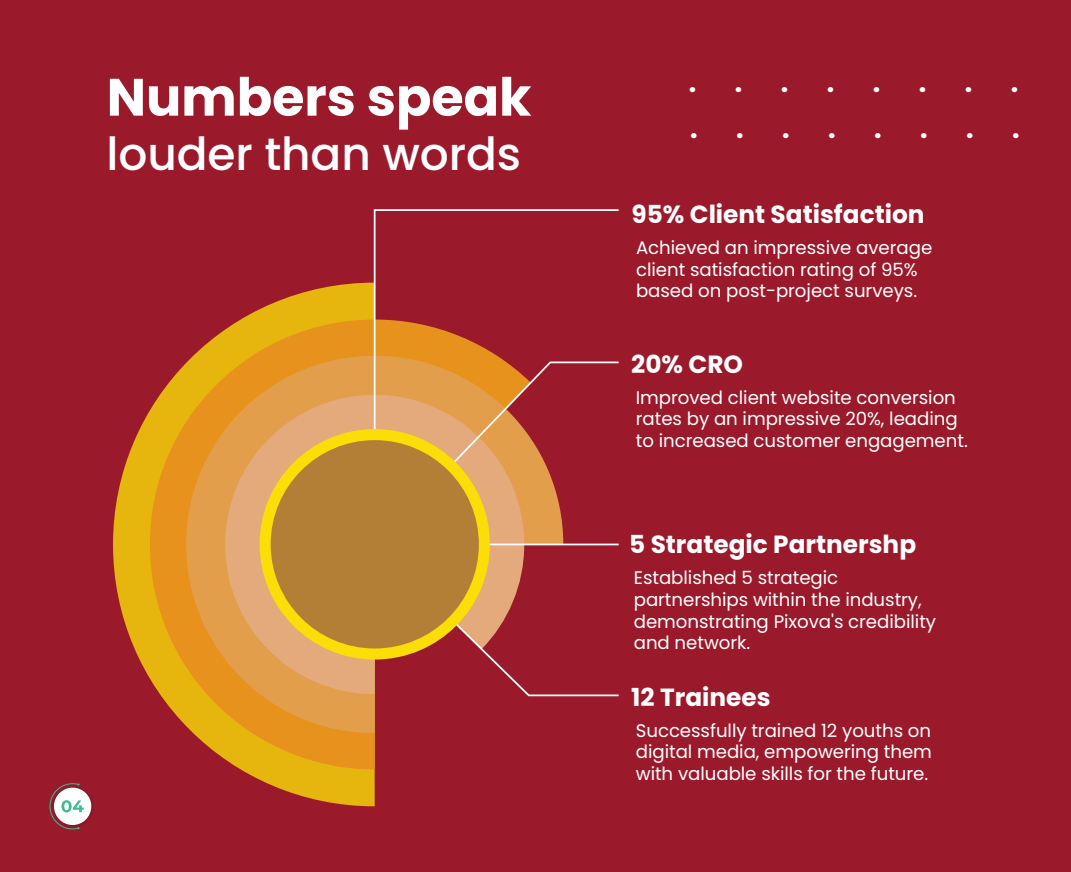
<style>
.page{position:relative;width:1071px;height:872px;background:#fff}
.page>*{position:absolute;margin:0;border:0;box-sizing:border-box;transform-origin:0 0}
.t1{font:700 52.5px "Poppins";letter-spacing:-.005em;color:#fff}
.t2{font:500 45.5px "Poppins";letter-spacing:-.005em;color:#fff}
.t3{font:600 31.5px/45.9px "Poppins";color:#fff}
.t4{font:700 24.85px "Poppins";color:#fff}
.t5{font:18.2px/21.9px "Poppins";letter-spacing:-.005em;color:#fff}
</style>
<div class="page">
<div style="left:0;top:0;width:1071px;height:871px;background:#9a1a2c"></div>
<svg style="left:113px;top:282px;width:262px;height:524px"></svg>
<svg style="left:150px;top:319px;width:225px;height:450px"></svg>
<svg style="left:186px;top:355px;width:189px;height:378px;background:#e49c2f"></svg>
<svg style="left:225px;top:394px;width:148px;height:300px;background:#e3a465"></svg>
<svg style="left:373px;top:209px;width:246px;height:151px"></svg>
<svg style="left:373px;top:360px;width:246px;height:182px"></svg>
<svg style="left:373px;top:542px;width:246px;height:155px"></svg>
<div style="left:260px;top:429px;width:230px;height:230px;background:#fbdd07;border-radius:50%"></div>
<div style="left:271px;top:440px;width:208px;height:208px;background:#b18036;border-radius:50%"></div>
<svg style="left:51px;top:784px;width:43px;height:43px"></svg>
<div style="left:54px;top:787px;width:37px;height:37px;background:#fff;border-radius:50%"></div>
<svg style="left:50px;top:783px;width:34px;height:46px"></svg>
<h1 class="t1" style="left:107px;top:67px;width:426px">Numbers speak</h1>
<h2 class="t2" style="left:107px;top:128px;width:416px">louder than words</h2>
<h3 class="t3" style="left:688px;top:58px;width:333px">........ ........</h3>
<h3 class="t4" style="left:632px;top:200px;width:295px">95% Client Satisfaction</h3>
<p class="t5" style="left:636px;top:236px;width:298px">Achieved an impressive average client satisfaction rating of 95% based on post-project surveys.</p>
<h3 class="t4" style="left:631px;top:350px;width:113px">20% CRO</h3>
<p class="t5" style="left:636px;top:386px;width:334px">Improved client website conversion rates by an impressive 20%, leading to increased customer engagement.</p>
<h3 class="t4" style="left:629px;top:530px;width:288px">5 Strategic Partnershp</h3>
<p class="t5" style="left:634px;top:566px;width:304px">Established 5 strategic partnerships within the industry, demonstrating Pixova's credibility and network.</p>
<h3 class="t4" style="left:631px;top:682px;width:141px">12 Trainees</h3>
<p class="t5" style="left:636px;top:719px;width:298px;text-align:justify">Successfully trained 12 youths on digital media, empowering them with valuable skills for the future.</p>
</div>
